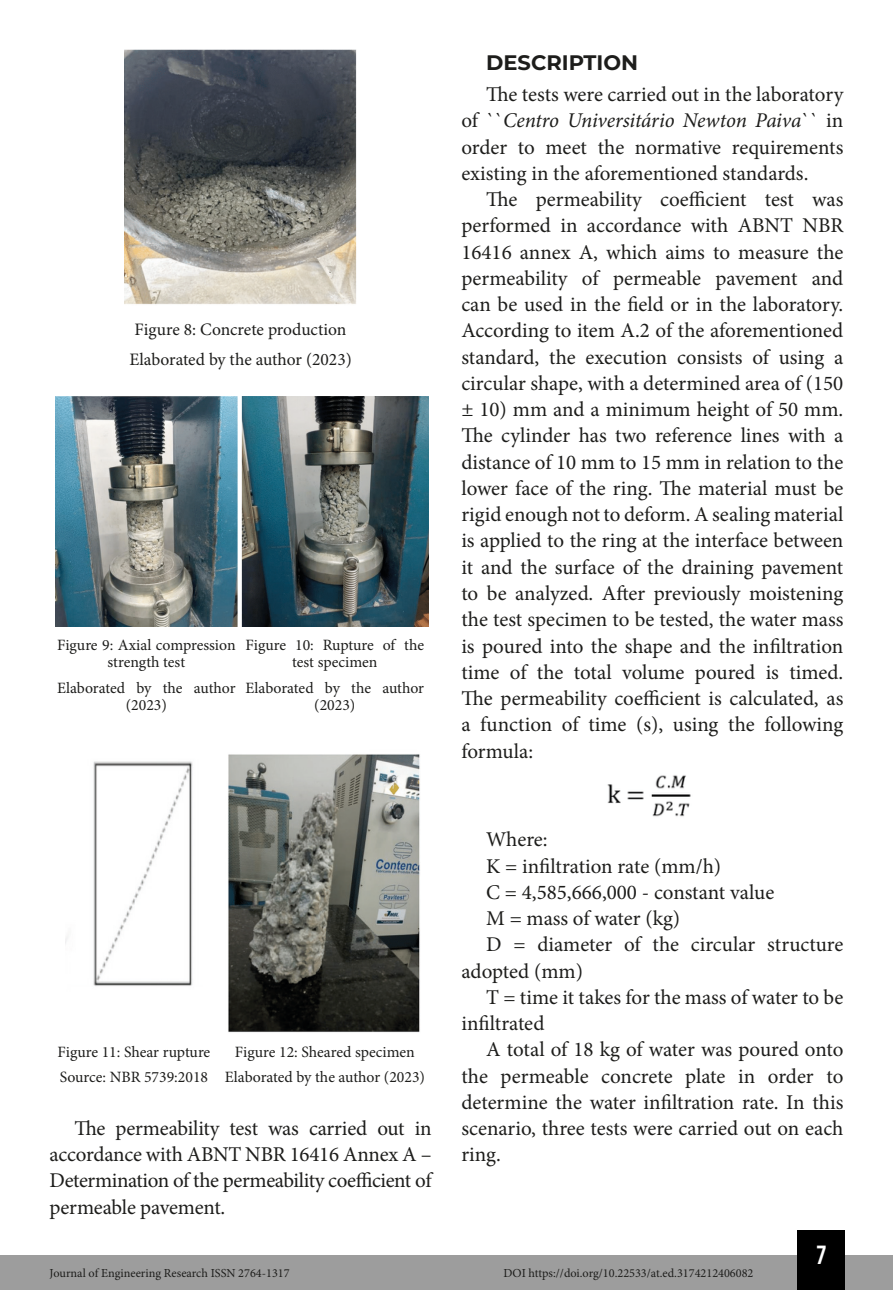
<style>
.page{position:relative;width:893px;height:1290px;background:#fff}
.page>*{position:absolute;margin:0;border:0;box-sizing:border-box;transform-origin:0 0}
.t1{font:26.25px "Bebas Kai";color:#fff}
.TXT{font:21px/26.2px "Minion Pro";letter-spacing:-.005em;color:#1d1d1b;text-align:justify}
.TITULO{font:700 21px "Montserrat";color:#1d1d1b}
.Info_Imagem{font:17.5px "Minion Pro";color:#1d1d1b}
.Tabela{font:15.75px/17.5px "Minion Pro";color:#1d1d1b;text-align:center}
.t2{font:12.25px "Minion Pro";color:#1d1d1b}
.s1{font-style:italic}
</style>
<div class="page">
<div style="left:0;top:1255px;width:893px;height:35px;background:#9d9d9d"></div>
<div style="left:797px;top:1230px;width:48px;height:60px;background:#000"></div>
<img style="left:125px;top:50px;width:232px;height:255px">
<img style="left:55px;top:396px;width:182px;height:230px">
<img style="left:242px;top:397px;width:186px;height:229px">
<img style="left:65px;top:761px;width:128px;height:225px">
<img style="left:228px;top:754px;width:192px;height:279px">
<img style="left:607px;top:775px;width:84px;height:42px">
<p class="Info_Imagem" style="left:135px;top:318px;width:213px">Figure 8: Concrete production</p>
<p class="Info_Imagem" style="left:129px;top:347px;width:224px">Elaborated by the author (2023)</p>
<p class="Tabela" style="left:57px;top:636px;width:180px">Figure 9: Axial compression strength test</p>
<p class="Tabela" style="left:246px;top:636px;width:180px">Figure 10: Rupture of the test specimen</p>
<p class="Tabela" style="left:57px;top:679px;width:180px">Elaborated by the author (2023)</p>
<p class="Tabela" style="left:246px;top:679px;width:180px">Elaborated by the author (2023)</p>
<p class="TITULO" style="left:486px;top:47px;width:153px">DESCRIPTION</p>
<p class="TXT" style="left:461px;top:81px;width:384px;text-indent:25px">The tests were carried out in the laboratory of ``<span class="s1">Centro Universitário Newton Paiva</span>`` in order to meet the normative requirements existing in the aforementioned standards.</p>
<p class="TXT" style="left:461px;top:186px;width:384px;text-indent:25px">The permeability coefficient test was performed in accordance with ABNT NBR 16416 annex A, which aims to measure the permeability of permeable pavement and can be used in the field or in the laboratory.<br>According to item A.2 of the aforementioned standard, the execution consists of using a circular shape, with a determined area of (150 ± 10) mm and a minimum height of 50 mm.<br>The cylinder has two reference lines with a distance of 10 mm to 15 mm in relation to the lower face of the ring. The material must be rigid enough not to deform. A sealing material is applied to the ring at the interface between it and the surface of the draining pavement to be analyzed. After previously moistening the test specimen to be tested, the water mass is poured into the shape and the infiltration time of the total volume poured is timed.<br>The permeability coefficient is calculated, as a function of time (s), using the following formula:</p>
<p class="Tabela" style="left:58px;top:1043px;width:154px">Figure 11: Shear rupture</p>
<p class="Tabela" style="left:235px;top:1043px;width:181px">Figure 12: Sheared specimen</p>
<p class="Tabela" style="left:60px;top:1068px;width:150px">Source: NBR 5739:2018</p>
<p class="Tabela" style="left:225px;top:1068px;width:202px">Elaborated by the author (2023)</p>
<p class="TXT" style="left:50px;top:1115px;width:384px;text-indent:25px">The permeability test was carried out in accordance with ABNT NBR 16416 Annex A – Determination of the permeability coefficient of permeable pavement.</p>
<p class="TXT" style="left:486px;top:827px;width:63px">Where:</p>
<p class="TXT" style="left:486px;top:853px;width:237px">K = infiltration rate (mm/h)</p>
<p class="TXT" style="left:486px;top:879px;width:290px">C = 4,585,666,000 - constant value</p>
<p class="TXT" style="left:486px;top:905px;width:195px">M = mass of water (kg)</p>
<p class="TXT" style="left:461px;top:932px;width:383px;text-indent:25px">D = diameter of the circular structure adopted (mm)</p>
<p class="TXT" style="left:461px;top:984px;width:384px;text-indent:25px">T = time it takes for the mass of water to be infiltrated</p>
<p class="TXT" style="left:461px;top:1037px;width:384px;text-indent:25px">A total of 18 kg of water was poured onto the permeable concrete plate in order to determine the water infiltration rate. In this scenario, three tests were carried out on each ring.</p>
<p class="t1" style="left:817px;top:1241px;width:11px">7</p>
<p class="t2" style="left:50px;top:1265px;width:242px">Journal of Engineering Research ISSN 2764-1317</p>
<p class="t2" style="left:503px;top:1265px;width:252px">DOI https://doi.org/10.22533/at.ed.3174212406082</p>
</div>
